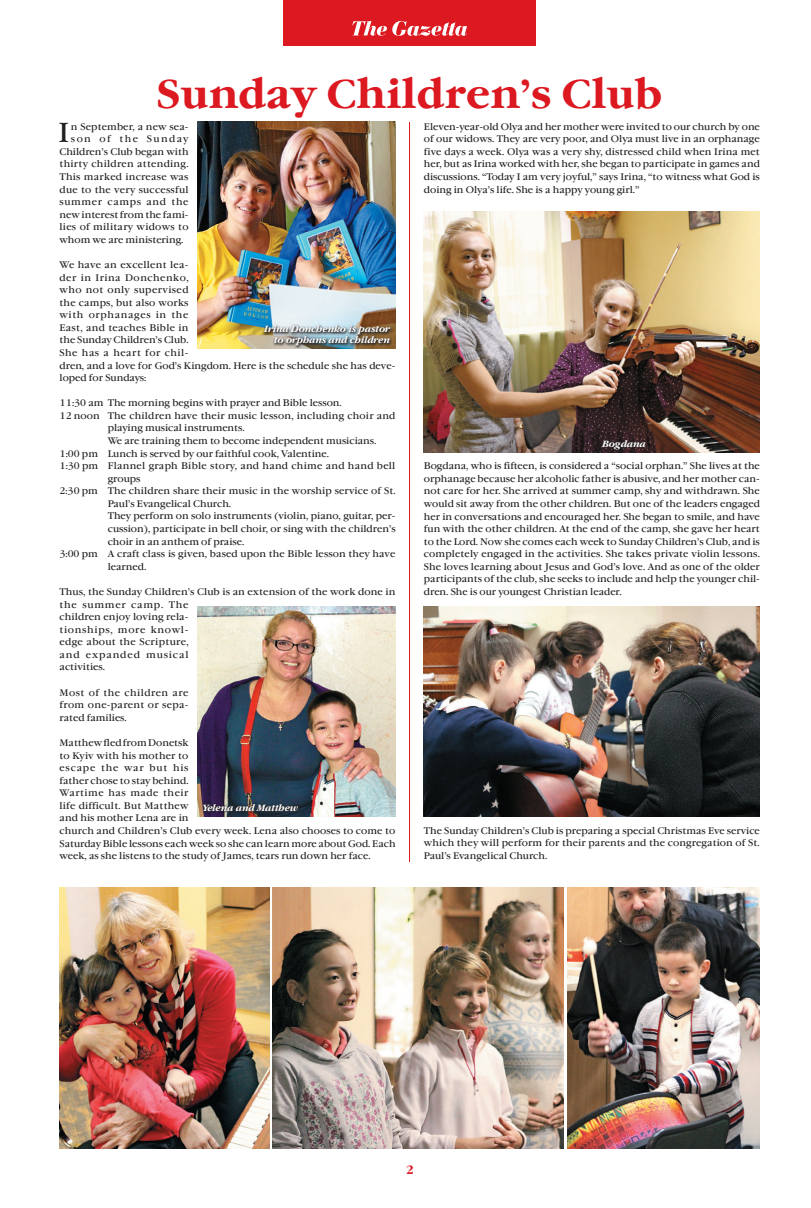
<style>
.page{position:relative;width:811px;height:1208px;background:#fff}
.page>*{position:absolute;margin:0;border:0;box-sizing:border-box;transform-origin:0 0}
.t1{font:700 40px "Garamond ITC";color:#dc1820}
.t2{font:27.5px "Garamond ITC";color:#231f20}
.t3{font:700 12px "Garamond ITC";color:#dc1820}
.t4{font:9.5px/12.6px "Garamond ITC";letter-spacing:.005em;color:#231f20;text-align:justify}
.t5{font:9.5px/12.6px "Garamond ITC";letter-spacing:.03em;color:#231f20}
.t6{font:9.5px "Garamond ITC";letter-spacing:.025em;color:#231f20}
.t7{font:9.5px "Garamond ITC";letter-spacing:.07em;color:#231f20}
.t8{font:9.5px "Garamond ITC";letter-spacing:.15em;color:#231f20}
.t9{font:italic 700 9px/10.8px "Garamond ITC";color:#fff;text-align:right}
</style>
<div class="page">
<div style="left:283px;top:0;width:253px;height:45px;background:#dc1820"></div>
<svg style="left:352px;top:21px;width:115px;height:15px"></svg>
<hr style="left:409px;top:122px;width:1px;height:740px;background:#dc1820">
<img style="left:60px;top:887px;width:209px;height:261px">
<img style="left:424px;top:607px;width:336px;height:209px">
<img style="left:273px;top:887px;width:290px;height:261px">
<img style="left:567px;top:887px;width:193px;height:261px">
<img style="left:424px;top:211px;width:336px;height:241px">
<img style="left:197px;top:122px;width:198px;height:227px">
<img style="left:197px;top:607px;width:198px;height:209px">
<img style="left:260px;top:322px;width:133px;height:26px">
<svg style="left:200px;top:800px;width:100px;height:13px"></svg>
<svg style="left:599px;top:436px;width:49px;height:15px"></svg>
<h1 class="t1" style="left:157px;top:72px;width:507px">Sunday Children’s Club</h1>
<h2 class="t2" style="left:59px;top:118px;width:12px">I</h2>
<p class="t4" style="left:71px;top:120px;width:119px">n September, a new sea-</p>
<p class="t8" style="left:71px;top:134px;width:119px">son of the Sunday</p>
<p class="t4" style="left:60px;top:146px;width:130px">Children’s Club began with</p>
<p class="t5" style="left:60px;top:158px;width:130px">thirty children attending.</p>
<p class="t6" style="left:60px;top:171px;width:130px">This marked increase was</p>
<p class="t6" style="left:60px;top:184px;width:130px">due to the very successful</p>
<p class="t7" style="left:60px;top:197px;width:130px">summer camps and the</p>
<p class="t4" style="left:60px;top:208px;width:130px">new interest from the fami-</p>
<p class="t5" style="left:60px;top:221px;width:130px">lies of military widows to</p>
<p class="t4" style="left:60px;top:234px;width:125px">whom we are ministering.</p>
<p class="t5" style="left:60px;top:259px;width:337px">We have an excellent lea-<br>der in Irina Donchenko,<br>who not only supervised<br>the camps, but also works<br>with orphanages in the<br>East, and teaches Bible in<br>the Sunday Children’s Club.<br>She has a heart for chil-<br>dren, and a love for God’s Kingdom. Here is the schedule she has deve&shy;loped for Sundays:</p>
<p class="t4" style="left:60px;top:397px;width:284px">11:30 am The morning begins with prayer and Bible lesson.</p>
<p class="t4" style="left:60px;top:410px;width:337px">12 noon The children have their music lesson, including choir and</p>
<p class="t4" style="left:108px;top:422px;width:138px">playing musical instruments.</p>
<p class="t4" style="left:108px;top:435px;width:270px">We are training them to become independent musicians.</p>
<p class="t4" style="left:60px;top:447px;width:271px">1:00 pm Lunch is served by our faithful cook, Valentine.</p>
<p class="t6" style="left:60px;top:460px;width:337px">1:30 pm Flannel graph Bible story, and hand chime and hand bell</p>
<p class="t4" style="left:108px;top:472px;width:34px">groups</p>
<p class="t4" style="left:60px;top:485px;width:338px">2:30 pm The children share their music in the worship service of St.</p>
<p class="t4" style="left:108px;top:497px;width:125px">Paul’s Evangelical Church.</p>
<p class="t4" style="left:108px;top:510px;width:289px">They perform on solo instruments (violin, piano, guitar, per-</p>
<p class="t4" style="left:108px;top:523px;width:289px">cussion), participate in bell choir, or sing with the children’s</p>
<p class="t4" style="left:108px;top:535px;width:138px">choir in an anthem of praise.</p>
<p class="t4" style="left:60px;top:548px;width:337px">3:00 pm A craft class is given, based upon the Bible lesson they have</p>
<p class="t4" style="left:108px;top:560px;width:40px">learned.</p>
<p class="t4" style="left:60px;top:586px;width:337px;text-align:left">Thus, the Sunday Children’s Club is an extension of the work done in the summer camp. The<br>children enjoy loving rela-<br>tionships, more knowl-<br>edge about the Scripture,<br>and expanded musical<br>activities.</p>
<p class="t4" style="left:60px;top:686px;width:130px">Most of the children are from one-parent or sepa&shy;rated families.</p>
<p class="t4" style="left:60px;top:736px;width:337px;text-align:left">Matthew fled from Donetsk<br>to Kyiv with his mother to<br>escape the war but his<br>father chose to stay behind.<br>Wartime has made their<br>life difficult. But Matthew<br>and his mother Lena are in<br>church and Children’s Club every week. Lena also chooses to come to Saturday Bible lessons each week so she can learn more about God. Each week, as she listens to the study of James, tears run down her face.</p>
<p class="t9" style="left:264px;top:324px;width:127px">Irina Donchenko is pastor to orphans and children</p>
<p class="t9" style="left:203px;top:803px;width:97px">Yelena and Matthew</p>
<p class="t4" style="left:424px;top:120px;width:337px">Eleven-year-old Olya and her mother were invited to our church by one of our widows. They are very poor, and Olya must live in an orphanage five days a week. Olya was a very shy, distressed child when Irina met her, but as Irina worked with her, she began to participate in games and discussions. “Today I am very joyful,” says Irina, “to witness what God is doing in Olya’s life. She is a happy young girl.”</p>
<p class="t9" style="left:602px;top:439px;width:45px">Bogdana</p>
<p class="t4" style="left:424px;top:460px;width:337px">Bogdana, who is fifteen, is considered a “social orphan.” She lives at the orphanage because her alcoholic father is abusive, and her mother can&shy;not care for her. She arrived at summer camp, shy and withdrawn. She would sit away from the other children. But one of the leaders engaged her in conversations and encouraged her. She began to smile, and have fun with the other children. At the end of the camp, she gave her heart to the Lord. Now she comes each week to Sunday Children’s Club, and is completely engaged in the activities. She takes private violin lessons.<br>She loves learning about Jesus and God’s love. And as one of the older participants of the club, she seeks to include and help the younger chil&shy;dren. She is our youngest Christian leader.</p>
<p class="t4" style="left:424px;top:824px;width:337px">The Sunday Children’s Club is preparing a special Christmas Eve service which they will perform for their parents and the congregation of St.<br>Paul’s Evangelical Church.</p>
<p class="t3" style="left:406px;top:1162px;width:9px">2</p>
</div>
